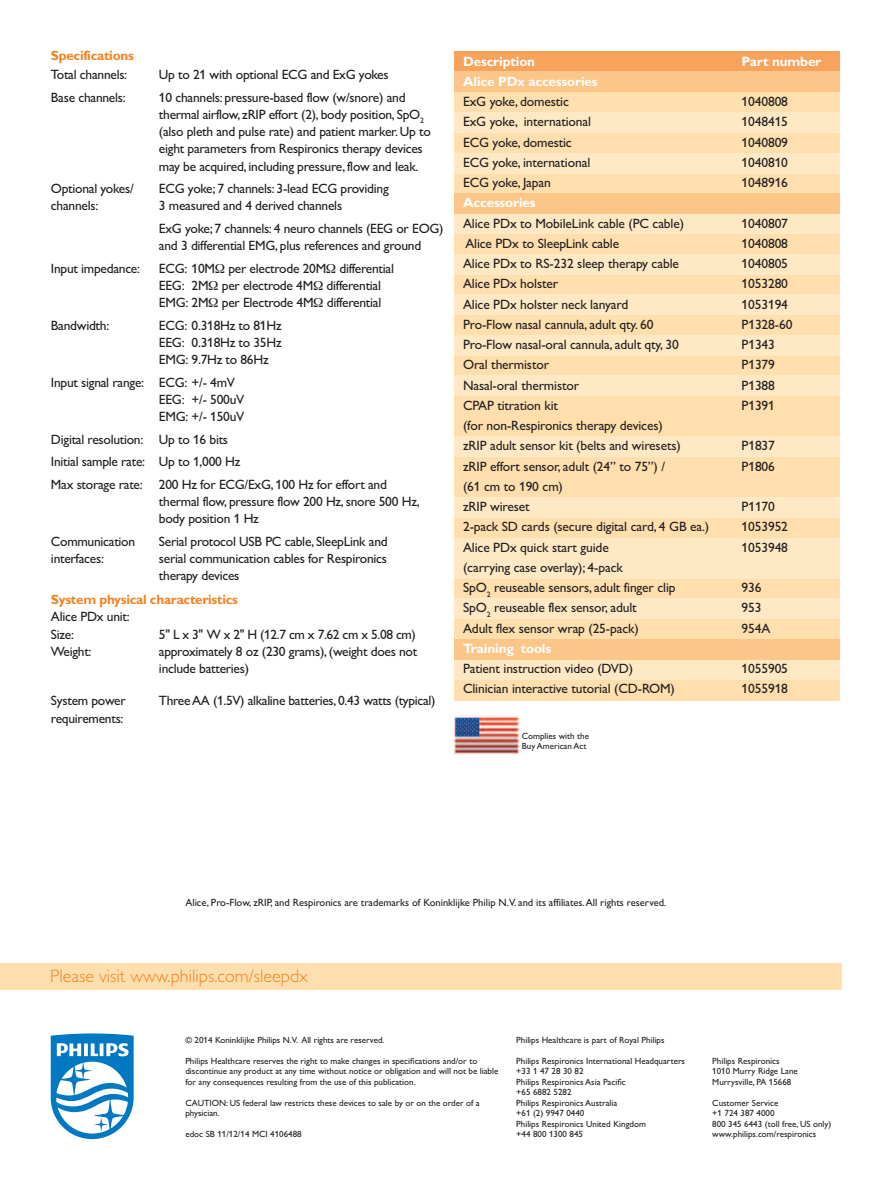
<style>
.page{position:relative;width:891px;height:1188px;background:#fff}
.page>*{position:absolute;margin:0;border:0;box-sizing:border-box;transform-origin:0 0}
.t1{font:18px "Gill Sans Alt One WGL Light";color:#f58220}
.t2{font:13.5px/17.2px "Gill Sans Alt One WGL";letter-spacing:-.02em;color:#231f20}
.t3{font:700 13.5px "Gill Sans Alt One WGL";letter-spacing:-.01em;color:#fff}
.t4{font:700 13.5px "Gill Sans Alt One WGL";letter-spacing:-.02em;color:#f58220}
.t5{font:10.5px "Gill Sans Alt One WGL";color:#231f20}
.t6{font:9px/10.5px "Gill Sans Alt One WGL";color:#231f20}
</style>
<div class="page">
<svg style="left:51px;top:1033px;width:83px;height:106px"></svg>
<div style="left:0;top:963px;width:842px;height:27px;background:#fedfad"></div>
<img style="left:453px;top:716px;width:66px;height:39px">
<div style="left:454px;top:92px;width:386px;height:609px;background:#fedfad"></div>
<div style="left:454px;top:51px;width:386px;height:20px;background:#f8a35c"></div>
<div style="left:454px;top:71px;width:386px;height:21px;background:#fdc689"></div>
<div style="left:454px;top:113px;width:386px;height:20px;background:#fee9c4"></div>
<div style="left:454px;top:153px;width:386px;height:20px;background:#fee9c4"></div>
<div style="left:454px;top:214px;width:386px;height:20px;background:#fee9c4"></div>
<div style="left:454px;top:194px;width:386px;height:20px;background:#fdc689"></div>
<div style="left:454px;top:254px;width:386px;height:21px;background:#fee9c4"></div>
<div style="left:454px;top:295px;width:386px;height:20px;background:#fee9c4"></div>
<div style="left:454px;top:335px;width:386px;height:21px;background:#fee9c4"></div>
<div style="left:454px;top:376px;width:386px;height:20px;background:#fee9c4"></div>
<div style="left:454px;top:437px;width:386px;height:20px;background:#fee9c4"></div>
<div style="left:454px;top:497px;width:386px;height:21px;background:#fee9c4"></div>
<div style="left:454px;top:538px;width:386px;height:40px;background:#fee9c4"></div>
<div style="left:454px;top:599px;width:386px;height:20px;background:#fee9c4"></div>
<div style="left:454px;top:659px;width:386px;height:21px;background:#fee9c4"></div>
<div style="left:454px;top:639px;width:386px;height:20px;background:#fdc689"></div>
<p class="t4" style="left:51px;top:48px;width:84px">Specifications</p>
<p class="t2" style="left:51px;top:66px;width:78px">Total channels:</p>
<p class="t2" style="left:159px;top:66px;width:231px">Up to 21 with optional ECG and ExG yokes</p>
<p class="t2" style="left:51px;top:88px;width:76px">Base channels:</p>
<p class="t2" style="left:159px;top:88px;width:273px">10 channels: pressure-based flow (w/snore) and thermal airflow, zRIP effort (2), body position, SpO<sub>2 </sub>(also pleth and pulse rate) and patient marker. Up to eight parameters from Respironics therapy devices may be acquired, including pressure, flow and leak.</p>
<p class="t2" style="left:51px;top:180px;width:84px">Optional yokes/</p>
<p class="t2" style="left:159px;top:180px;width:231px">ECG yoke; 7 channels: 3-lead ECG providing</p>
<p class="t2" style="left:51px;top:197px;width:49px">channels:</p>
<p class="t2" style="left:159px;top:194px;width:286px;line-height:22.5px">3 measured and 4 derived channels<br>ExG yoke; 7 channels: 4 neuro channels (EEG or EOG)</p>
<p class="t2" style="left:159px;top:237px;width:264px">and 3 differential EMG, plus references and ground</p>
<p class="t2" style="left:51px;top:259px;width:91px">Input impedance:</p>
<p class="t2" style="left:159px;top:259px;width:237px">ECG: 10M per electrode 20M differential<br>EEG: 2M per electrode 4M differential<br>EMG: 2M per Electrode 4M differential</p>
<p class="t2" style="left:51px;top:316px;width:60px">Bandwidth:</p>
<p class="t2" style="left:159px;top:316px;width:124px;text-align:justify">ECG: 0.318Hz to 81Hz EEG: 0.318Hz to 35Hz EMG: 9.7Hz to 86Hz</p>
<p class="t2" style="left:159px;top:373px;width:87px;text-indent:-108px">Input signal range: ECG: +/- 4mV<br>EEG: +/- 500uV<br>EMG: +/- 150uV</p>
<p class="t2" style="left:51px;top:428px;width:337px;line-height:22.5px">Digital resolution: Up to 16 bits<br>Initial sample rate: Up to 1,000 Hz<br>Max storage rate: 200 Hz for ECG/ExG, 100 Hz for effort and</p>
<p class="t2" style="left:159px;top:493px;width:262px">thermal flow, pressure flow 200 Hz, snore 500 Hz, body position 1 Hz</p>
<p class="t2" style="left:51px;top:532px;width:86px">Communication</p>
<p class="t2" style="left:159px;top:532px;width:230px">Serial protocol USB PC cable, SleepLink and</p>
<p class="t2" style="left:51px;top:550px;width:54px">interfaces:</p>
<p class="t2" style="left:159px;top:550px;width:230px">serial communication cables for Respironics therapy devices</p>
<p class="t4" style="left:51px;top:592px;width:189px">System physical characteristics</p>
<p class="t2" style="left:51px;top:608px;width:80px">Alice PDx unit:<br>Size:</p>
<p class="t2" style="left:159px;top:625px;width:258px">5" L x 3" W x 2" H (12.7 cm x 7.62 cm x 5.08 cm)</p>
<p class="t2" style="left:51px;top:643px;width:42px">Weight:</p>
<p class="t2" style="left:159px;top:643px;width:260px">approximately 8 oz (230 grams), (weight does not include batteries)</p>
<p class="t2" style="left:51px;top:691px;width:76px">System power</p>
<p class="t2" style="left:159px;top:691px;width:278px">ThreeAA (1.5V) alkaline batteries, 0.43 watts (typical)</p>
<p class="t2" style="left:51px;top:710px;width:74px">requirements:</p>
<p class="t3" style="left:463px;top:53px;width:74px">Description</p>
<p class="t3" style="left:742px;top:53px;width:81px">Part number</p>
<p class="t3" style="left:463px;top:73px;width:136px">Alice PDx accessories</p>
<p class="t2" style="left:463px;top:93px;width:107px">ExG yoke, domestic</p>
<p class="t2" style="left:742px;top:93px;width:48px">1040808</p>
<p class="t2" style="left:463px;top:113px;width:130px">ExG yoke, international</p>
<p class="t2" style="left:742px;top:113px;width:48px">1048415</p>
<p class="t2" style="left:463px;top:133px;width:110px">ECG yoke, domestic</p>
<p class="t2" style="left:742px;top:133px;width:48px">1040809</p>
<p class="t2" style="left:463px;top:154px;width:129px">ECG yoke, international</p>
<p class="t2" style="left:742px;top:154px;width:48px">1040810</p>
<p class="t2" style="left:463px;top:174px;width:89px">ECG yoke, Japan</p>
<p class="t2" style="left:742px;top:174px;width:48px">1048916</p>
<p class="t3" style="left:463px;top:195px;width:74px">Accessories</p>
<p class="t2" style="left:463px;top:214px;width:223px">Alice PDx to MobileLink cable (PC cable)</p>
<p class="t2" style="left:742px;top:214px;width:48px">1040807</p>
<p class="t2" style="left:465px;top:235px;width:155px">Alice PDx to SleepLink cable</p>
<p class="t2" style="left:742px;top:235px;width:48px">1040808</p>
<p class="t2" style="left:463px;top:255px;width:217px">Alice PDx to RS-232 sleep therapy cable</p>
<p class="t2" style="left:742px;top:255px;width:48px">1040805</p>
<p class="t2" style="left:463px;top:275px;width:97px">Alice PDx holster</p>
<p class="t2" style="left:742px;top:275px;width:48px">1053280</p>
<p class="t2" style="left:463px;top:295px;width:167px">Alice PDx holster neck lanyard</p>
<p class="t2" style="left:742px;top:295px;width:48px">1053194</p>
<p class="t2" style="left:463px;top:316px;width:192px">Pro-Flow nasal cannula, adult qty. 60</p>
<p class="t2" style="left:742px;top:316px;width:52px">P1328-60</p>
<p class="t2" style="left:463px;top:336px;width:217px">Pro-Flow nasal-oral cannula, adult qty, 30</p>
<p class="t2" style="left:742px;top:336px;width:35px">P1343</p>
<p class="t2" style="left:463px;top:356px;width:87px">Oral thermistor</p>
<p class="t2" style="left:742px;top:356px;width:35px">P1379</p>
<p class="t2" style="left:463px;top:376px;width:118px">Nasal-oral thermistor</p>
<p class="t2" style="left:742px;top:376px;width:35px">P1388</p>
<p class="t2" style="left:463px;top:397px;width:97px">CPAP titration kit</p>
<p class="t2" style="left:742px;top:397px;width:35px">P1391</p>
<p class="t2" style="left:463px;top:415px;width:219px;line-height:20.2px">(for non-Respironics therapy devices) zRIP adult sensor kit (belts and wiresets)</p>
<p class="t2" style="left:742px;top:437px;width:35px">P1837</p>
<p class="t2" style="left:463px;top:457px;width:204px">zRIP effort sensor, adult (24” to 75”) /</p>
<p class="t2" style="left:742px;top:457px;width:35px">P1806</p>
<p class="t2" style="left:463px;top:476px;width:101px;line-height:20.2px">(61 cm to 190 cm) zRIP wireset</p>
<p class="t2" style="left:742px;top:498px;width:35px">P1170</p>
<p class="t2" style="left:463px;top:518px;width:248px">2-pack SD cards (secure digital card, 4 GB ea.)</p>
<p class="t2" style="left:742px;top:518px;width:48px">1053952</p>
<p class="t2" style="left:463px;top:538px;width:147px">Alice PDx quick start guide</p>
<p class="t2" style="left:742px;top:538px;width:48px">1053948</p>
<p class="t2" style="left:463px;top:557px;width:214px;line-height:20.2px">(carrying case overlay); 4-pack<br>SpO<sub>2</sub> reuseable sensors, adult finger clip</p>
<p class="t2" style="left:742px;top:579px;width:21px">936</p>
<p class="t2" style="left:463px;top:599px;width:175px">SpO<sub>2</sub> reuseable flex sensor, adult</p>
<p class="t2" style="left:742px;top:599px;width:21px">953</p>
<p class="t2" style="left:463px;top:619px;width:177px">Adult flex sensor wrap (25-pack)</p>
<p class="t2" style="left:742px;top:619px;width:30px">954A</p>
<p class="t3" style="left:463px;top:640px;width:90px">Training tools</p>
<p class="t2" style="left:463px;top:660px;width:172px">Patient instruction video (DVD)</p>
<p class="t2" style="left:742px;top:660px;width:48px">1055905</p>
<p class="t2" style="left:463px;top:680px;width:213px">Clinician interactive tutorial (CD-ROM)</p>
<p class="t2" style="left:742px;top:680px;width:48px">1055918</p>
<p class="t6" style="left:522px;top:730px;width:69px">Complies with the<br>Buy American Act</p>
<p class="t5" style="left:185px;top:897px;width:483px">Alice, Pro-Flow, zRIP, and Respironics are trademarks of Koninklijke Philip N.V. and its affiliates.All rights reserved.</p>
<h1 class="t1" style="left:50px;top:966px;width:259px">Please visit www.philips.com/sleepdx</h1>
<p class="t6" style="left:185px;top:1034px;width:201px">© 2014 Koninklijke Philips N.V. All rights are reserved.</p>
<p class="t6" style="left:185px;top:1055px;width:315px">Philips Healthcare reserves the right to make changes in specifications and/or to discontinue any product at any time without notice or obligation and will not be liable for any consequences resulting from the use of this publication.</p>
<p class="t6" style="left:185px;top:1097px;width:296px">CAUTION: US federal law restricts these devices to sale by or on the order of a physician.</p>
<p class="t6" style="left:185px;top:1129px;width:118px">edoc SB 11/12/14 MCI 4106488</p>
<p class="t6" style="left:516px;top:1034px;width:150px">Philips Healthcare is part of Royal Philips</p>
<p class="t6" style="left:516px;top:1055px;width:170px">Philips Respironics International Headquarters +33 1 47 28 30 82<br>Philips Respironics Asia Pacific<br>+65 6882 5282<br>Philips Respironics Australia<br>+61 (2) 9947 0440<br>Philips Respironics United Kingdom<br>+44 800 1300 845</p>
<p class="t6" style="left:712px;top:1055px;width:87px">Philips Respironics<br>1010 Murry Ridge Lane<br>Murrysville, PA 15668</p>
<p class="t6" style="left:712px;top:1097px;width:121px">Customer Service<br>+1 724 387 4000<br>800 345 6443 (toll free, US only) www.philips.com/respironics</p>
</div>
